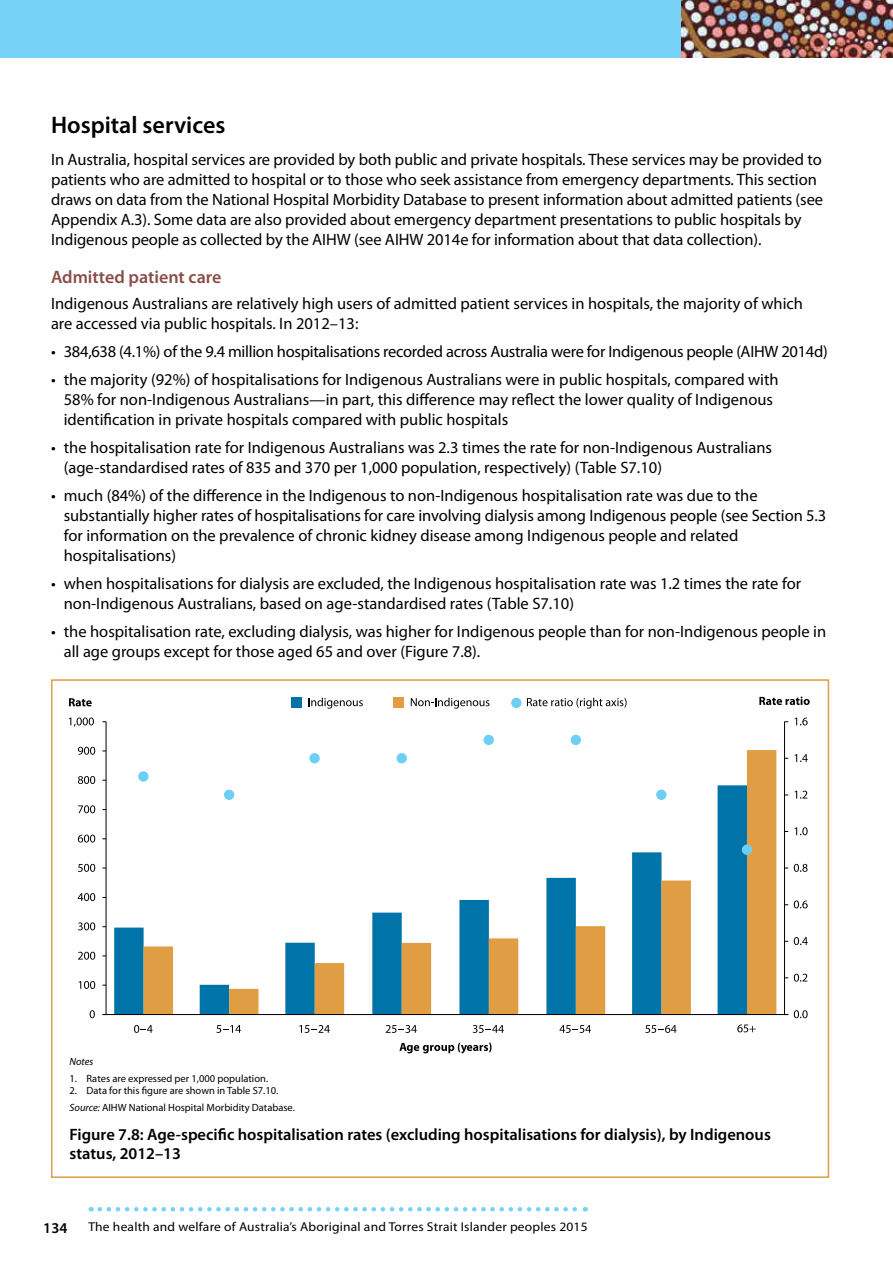
<style>
.page{position:relative;width:893px;height:1263px;background:#fff}
.page>*{position:absolute;margin:0;border:0;box-sizing:border-box;transform-origin:0 0}
.Head_2{font:600 24px "Myriad Pro";color:#000}
.Head_3{font:600 18px "Myriad Pro";color:#8a4e4a}
.Body{font:16.5px/19.8px "Myriad Pro";color:#000}
.t1{font:600 16.5px/19.8px "Myriad Pro";color:#000}
.t2{font:600 15px "Myriad Pro";color:#000}
.t3{font:12.9px "Myriad Pro";letter-spacing:.015em;color:#000;scale:1.05 1}
.t4{font:10.5px/16.8px "Myriad Pro";color:#000}
.t5{font:italic 10.5px "Myriad Pro";color:#000}
.s1{font-style:italic}
</style>
<div class="page">
<img style="left:680px;top:0;width:213px;height:57px">
<div style="left:0;top:0;width:680px;height:57px;background:#78d2f7"></div>
<svg style="left:100px;top:1207px;width:486px;height:4px"></svg>
<svg style="left:114px;top:927px;width:30px;height:87px;background:#0777a8"></svg>
<svg style="left:144px;top:750px;width:632px;height:264px"></svg>
<hr style="left:784px;top:722px;width:1px;height:292px;background:#000">
<hr style="left:106px;top:722px;width:1px;height:292px;background:#000">
<hr style="left:103px;top:1014px;width:685px;height:1px;background:#000">
<div style="left:138px;top:771px;width:11px;height:11px;background:#6dcff6;border-radius:50%"></div>
<div style="left:224px;top:790px;width:10px;height:10px;background:#6dcff6;border-radius:50%"></div>
<div style="left:309px;top:753px;width:11px;height:10px;background:#6dcff6;border-radius:50%"></div>
<div style="left:397px;top:753px;width:10px;height:10px;background:#6dcff6;border-radius:50%"></div>
<div style="left:483px;top:735px;width:11px;height:10px;background:#6dcff6;border-radius:50%"></div>
<div style="left:571px;top:735px;width:10px;height:10px;background:#6dcff6;border-radius:50%"></div>
<div style="left:656px;top:790px;width:10px;height:10px;background:#6dcff6;border-radius:50%"></div>
<div style="left:742px;top:844px;width:10px;height:11px;background:#6dcff6;border-radius:50%"></div>
<svg style="left:794px;top:1010px;width:14px;height:8px"></svg>
<svg style="left:794px;top:974px;width:13px;height:8px"></svg>
<svg style="left:794px;top:937px;width:14px;height:8px"></svg>
<svg style="left:794px;top:900px;width:14px;height:8px"></svg>
<svg style="left:794px;top:864px;width:14px;height:8px"></svg>
<svg style="left:795px;top:827px;width:13px;height:8px"></svg>
<svg style="left:795px;top:791px;width:12px;height:8px"></svg>
<svg style="left:795px;top:754px;width:13px;height:8px"></svg>
<svg style="left:795px;top:717px;width:13px;height:8px"></svg>
<svg style="left:90px;top:1010px;width:5px;height:8px"></svg>
<svg style="left:79px;top:981px;width:16px;height:8px"></svg>
<svg style="left:78px;top:952px;width:17px;height:8px"></svg>
<svg style="left:78px;top:922px;width:17px;height:8px"></svg>
<svg style="left:78px;top:893px;width:17px;height:8px"></svg>
<svg style="left:78px;top:864px;width:17px;height:8px"></svg>
<svg style="left:78px;top:834px;width:17px;height:8px"></svg>
<svg style="left:78px;top:805px;width:17px;height:8px"></svg>
<svg style="left:78px;top:776px;width:17px;height:8px"></svg>
<svg style="left:78px;top:747px;width:17px;height:8px"></svg>
<svg style="left:69px;top:717px;width:25px;height:10px"></svg>
<svg style="left:134px;top:1025px;width:19px;height:8px"></svg>
<svg style="left:216px;top:1025px;width:25px;height:8px"></svg>
<svg style="left:299px;top:1025px;width:31px;height:8px"></svg>
<svg style="left:386px;top:1025px;width:31px;height:8px"></svg>
<svg style="left:473px;top:1025px;width:31px;height:8px"></svg>
<svg style="left:559px;top:1025px;width:32px;height:8px"></svg>
<svg style="left:645px;top:1025px;width:31px;height:8px"></svg>
<svg style="left:737px;top:1024px;width:19px;height:8px"></svg>
<svg style="left:759px;top:696px;width:51px;height:9px"></svg>
<svg style="left:69px;top:698px;width:23px;height:8px"></svg>
<svg style="left:399px;top:1043px;width:93px;height:10px"></svg>
<div style="left:511px;top:698px;width:10px;height:10px;background:#6dcff6;border-radius:50%"></div>
<svg style="left:308px;top:698px;width:55px;height:11px"></svg>
<svg style="left:411px;top:698px;width:78px;height:11px"></svg>
<svg style="left:527px;top:698px;width:100px;height:11px"></svg>
<div style="left:393px;top:697px;width:11px;height:11px;background:#e19d43"></div>
<div style="left:291px;top:697px;width:10px;height:11px;background:#0074a8"></div>
<p class="Head_2" style="left:51px;top:109px;width:176px">Hospital services</p>
<p class="Body" style="left:51px;top:150px;width:774px">In Australia, hospital services are provided by both public and private hospitals. These services may be provided to patients who are admitted to hospital or to those who seek assistance from emergency departments. This section draws on data from the National Hospital Morbidity Database to present information about admitted patients (see Appendix A.3). Some data are also provided about emergency department presentations to public hospitals by Indigenous people as collected by the AIHW (see AIHW 2014e for information about that data collection).</p>
<p class="Head_3" style="left:51px;top:265px;width:172px">Admitted patient care</p>
<p class="Body" style="left:51px;top:293px;width:753px">Indigenous Australians are relatively high users of admitted patient services in hospitals, the majority of which are accessed via public hospitals. In 2012–13:</p>
<p class="Body" style="left:51px;top:341px;width:778px">• 384,638 (4.1%) of the 9.4 million hospitalisations recorded across Australia were for Indigenous people (AIHW 2014d)</p>
<p class="Body" style="left:64px;top:369px;width:716px;text-indent:-13px">• the majority (92%) of hospitalisations for Indigenous Australians were in public hospitals, compared with<br>58% for non-Indigenous Australians—in part, this difference may reflect the lower quality of Indigenous identification in private hospitals compared with public hospitals</p>
<p class="Body" style="left:64px;top:437px;width:710px;text-indent:-13px">• the hospitalisation rate for Indigenous Australians was 2.3 times the rate for non-Indigenous Australians (age-standardised rates of 835 and 370 per 1,000 population, respectively) (Table S7.10)</p>
<p class="Body" style="left:64px;top:485px;width:764px;text-indent:-13px">• much (84%) of the difference in the Indigenous to non-Indigenous hospitalisation rate was due to the substantially higher rates of hospitalisations for care involving dialysis among Indigenous people (see Section 5.3 for information on the prevalence of chronic kidney disease among Indigenous people and related hospitalisations)</p>
<p class="Body" style="left:64px;top:573px;width:739px;text-indent:-13px">• when hospitalisations for dialysis are excluded, the Indigenous hospitalisation rate was 1.2 times the rate for non-Indigenous Australians, based on age-standardised rates (Table S7.10)</p>
<p class="Body" style="left:64px;top:621px;width:764px;text-indent:-13px">• the hospitalisation rate, excluding dialysis, was higher for Indigenous people than for non-Indigenous people in all age groups except for those aged 65 and over (Figure 7.8).</p>
<p class="t5" style="left:70px;top:1055px;width:26px">Notes</p>
<p class="t4" style="left:70px;top:1070px;width:200px">1. Rates are expressed per 1,000 population.</p>
<p class="t4" style="left:70px;top:1082px;width:227px">2. Data for this figure are shown in Table S7.10.<br><span class="s1">Source:</span> AIHW National Hospital Morbidity Database.</p>
<p class="t1" style="left:70px;top:1124px;width:703px">Figure 7.8: Age-specific hospitalisation rates (excluding hospitalisations for dialysis), by Indigenous status, 2012–13</p>
<p class="t2" style="left:43px;top:1218px;width:26px">134</p>
<p class="t3" style="left:88px;top:1219px;width:477px">The health and welfare of Australia’s Aboriginal and Torres Strait Islander peoples 2015</p>
</div>
